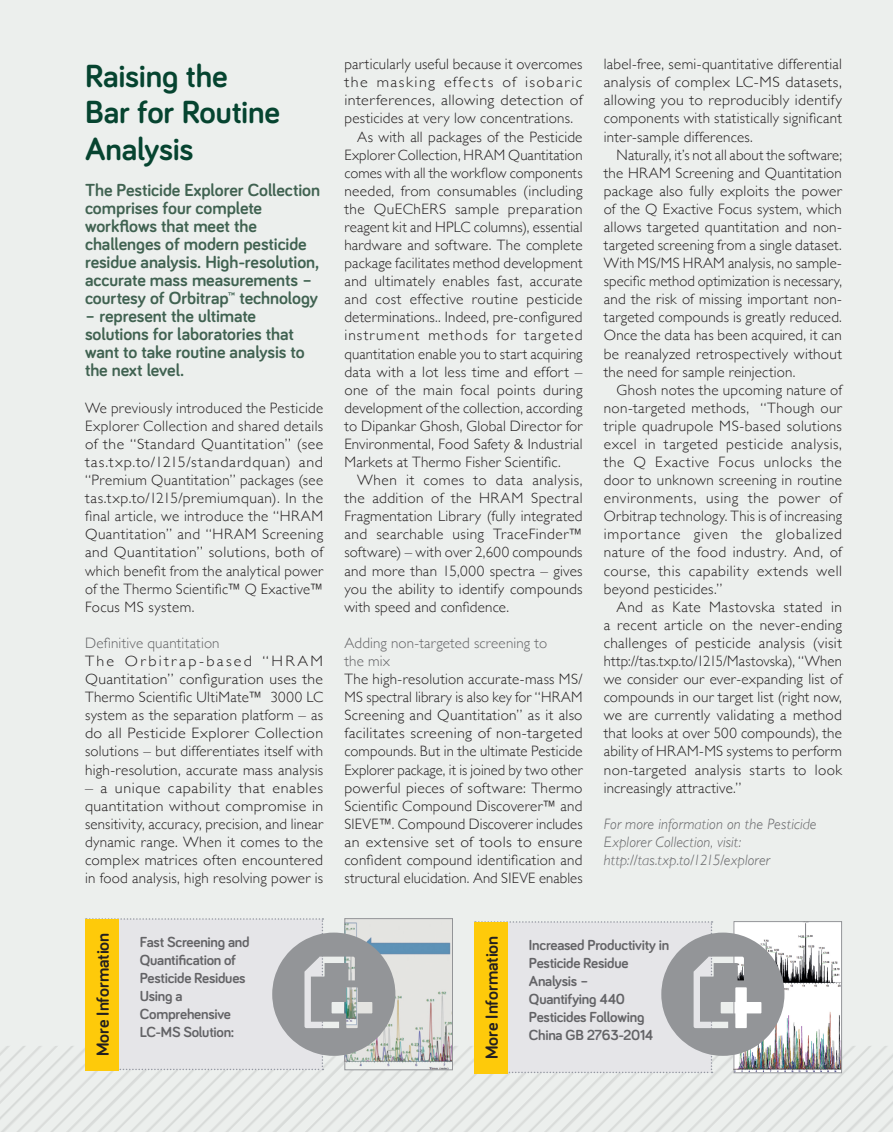
<style>
.page{position:relative;width:893px;height:1132px;background:#fff}
.page>*{position:absolute;margin:0;border:0;box-sizing:border-box;transform-origin:0 0}
.t1{font:700 33px/36.2px "Bariol";letter-spacing:-.005em;color:#064430}
.t2{font:700 18px/18px "Bariol";letter-spacing:-.005em;color:#406251}
.t3{font:700 18px "Bariol";color:#231f20}
.t4{font:300 15px/18px "Gill Sans";letter-spacing:.015em;color:#231f20;text-align:justify}
.t5{font:300 15px/18px "Gill Sans";letter-spacing:.015em;color:#231f20;text-align:justify;scale:1.07 1}
.t6{font:700 15px/18px "Bariol";letter-spacing:-.015em;color:#636366}
.t7{font:italic 300 15px/18.1px "Gill Sans";letter-spacing:.005em;color:#636366}
.t8{font:300 15px/18.1px "Gill Sans";letter-spacing:.01em;color:#636366}
.t9{font:300 15px "Gill Sans";letter-spacing:.075em;color:#231f20}
.t10{font:300 15px "Gill Sans";letter-spacing:.085em;color:#231f20;scale:1.07 1}
</style>
<div class="page">
<div style="left:0;top:0;width:893px;height:1045px;background:#ecefed"></div>
<img style="left:0;top:1045px;width:893px;height:86px">
<img style="left:395px;top:919px;width:56px;height:148px">
<div style="left:344px;top:917px;width:109px;height:152px;border:1px solid #939598"></div>
<svg style="left:85px;top:917px;width:310px;height:152px;background:#d3cfbc"></svg>
<img style="left:784px;top:922px;width:56px;height:148px">
<div style="left:733px;top:920px;width:109px;height:152px;border:1px solid #939598"></div>
<svg style="left:474px;top:920px;width:310px;height:152px;background:#d4cfbd"></svg>
<h1 class="t1" style="left:85px;top:57px;width:196px">Raising the<br>Bar for Routine<br>Analysis</h1>
<p class="t2" style="left:85px;top:180px;width:237px">The Pesticide Explorer Collection comprises four complete workflows that meet the challenges of modern pesticide residue analysis. High-resolution, accurate mass measurements – courtesy of Orbitrap™ technology</p>
<p class="t2" style="left:85px;top:306px;width:221px">– represent the ultimate solutions for laboratories that want to take routine analysis to the next level.</p>
<p class="t4" style="left:85px;top:398px;width:240px">We previously introduced the Pesticide Explorer Collection and shared details of the “Standard Quantitation” (see tas.txp.to/1215/standardquan) and “Premium Quantitation” packages (see tas.txp.to/1215/premiumquan). In the final article, we introduce the “HRAM Quantitation” and “HRAM Screening and Quantitation” solutions, both of which benefit from the analytical power of the Thermo Scientific™ Q Exactive™ Focus MS system.</p>
<p class="t8" style="left:85px;top:633px;width:136px">Definitive quantitation</p>
<p class="t5" style="left:85px;top:651px;width:224px">The Orbitrap-based “HRAM Quantitation” configuration uses the Thermo Scientific UltiMate™ 3000 LC system as the separation platform – as do all Pesticide Explorer Collection solutions – but differentiates itself with high-resolution, accurate mass analysis</p>
<p class="t5" style="left:85px;top:777px;width:224px">– a unique capability that enables quantitation without compromise in sensitivity, accuracy, precision, and linear dynamic range. When it comes to the complex matrices often encountered in food analysis, high resolving power is</p>
<p class="t4" style="left:344px;top:54px;width:240px">particularly useful because it overcomes</p>
<p class="t10" style="left:344px;top:70px;width:224px">the masking effects of isobaric</p>
<p class="t5" style="left:344px;top:91px;width:224px">interferences, allowing detection of</p>
<p class="t4" style="left:344px;top:109px;width:230px">pesticides at very low concentrations.</p>
<p class="t4" style="left:357px;top:127px;width:227px">As with all packages of the Pesticide</p>
<p class="t4" style="left:344px;top:145px;width:240px">Explorer Collection, HRAM Quantitation</p>
<p class="t4" style="left:344px;top:163px;width:240px">comes with all the workflow components</p>
<p class="t4" style="left:344px;top:181px;width:240px">needed, from consumables (including</p>
<p class="t4" style="left:344px;top:199px;width:240px">the QuEChERS sample preparation</p>
<p class="t4" style="left:344px;top:217px;width:240px">reagent kit and HPLC columns), essential</p>
<p class="t4" style="left:344px;top:235px;width:240px">hardware and software. The complete</p>
<p class="t4" style="left:344px;top:253px;width:240px">package facilitates method development</p>
<p class="t4" style="left:344px;top:271px;width:240px">and ultimately enables fast, accurate</p>
<p class="t4" style="left:344px;top:289px;width:240px">and cost effective routine pesticide</p>
<p class="t4" style="left:344px;top:307px;width:240px">determinations.. Indeed, pre-configured</p>
<p class="t9" style="left:344px;top:323px;width:240px">instrument methods for targeted</p>
<p class="t4" style="left:344px;top:344px;width:240px">quantitation enable you to start acquiring</p>
<p class="t4" style="left:344px;top:362px;width:240px">data with a lot less time and effort –</p>
<p class="t4" style="left:344px;top:380px;width:240px">one of the main focal points during</p>
<p class="t4" style="left:344px;top:398px;width:240px">development of the collection, according</p>
<p class="t4" style="left:344px;top:416px;width:240px">to Dipankar Ghosh, Global Director for</p>
<p class="t4" style="left:344px;top:434px;width:240px">Environmental, Food Safety &amp; Industrial</p>
<p class="t4" style="left:344px;top:452px;width:218px">Markets at Thermo Fisher Scientific.</p>
<p class="t4" style="left:357px;top:470px;width:227px">When it comes to data analysis,</p>
<p class="t4" style="left:344px;top:488px;width:240px">the addition of the HRAM Spectral</p>
<p class="t4" style="left:344px;top:506px;width:240px">Fragmentation Library (fully integrated</p>
<p class="t4" style="left:344px;top:524px;width:240px">and searchable using TraceFinder™</p>
<p class="t4" style="left:344px;top:542px;width:240px">software) – with over 2,600 compounds</p>
<p class="t4" style="left:344px;top:560px;width:240px">and more than 15,000 spectra – gives</p>
<p class="t4" style="left:344px;top:579px;width:240px">you the ability to identify compounds</p>
<p class="t4" style="left:344px;top:597px;width:166px">with speed and confidence.</p>
<p class="t8" style="left:344px;top:633px;width:204px">Adding non-targeted screening to the mix</p>
<p class="t4" style="left:344px;top:669px;width:240px">The high-resolution accurate-mass MS/ MS spectral library is also key for “HRAM Screening and Quantitation” as it also facilitates screening of non-targeted compounds. But in the ultimate Pesticide Explorer package, it is joined by two other powerful pieces of software: Thermo Scientific Compound Discoverer™ and SIEVE™. Compound Discoverer includes an extensive set of tools to ensure confident compound identification and structural elucidation. And SIEVE enables</p>
<p class="t4" style="left:604px;top:54px;width:240px">label-free, semi-quantitative differential analysis of complex LC-MS datasets, allowing you to reproducibly identify components with statistically significant inter-sample differences.</p>
<p class="t4" style="left:604px;top:145px;width:240px;text-indent:13px">Naturally, it’s not all about the software; the HRAM Screening and Quantitation package also fully exploits the power of the Q Exactive Focus system, which allows targeted quantitation and non&shy;targeted screening from a single dataset.<br>With MS/MS HRAM analysis, no sample&shy;specific method optimization is necessary, and the risk of missing important non&shy;targeted compounds is greatly reduced.<br>Once the data has been acquired, it can be reanalyzed retrospectively without the need for sample reinjection.</p>
<p class="t4" style="left:604px;top:380px;width:240px;text-indent:13px">Ghosh notes the upcoming nature of non-targeted methods, “Though our triple quadrupole MS-based solutions excel in targeted pesticide analysis, the Q Exactive Focus unlocks the door to unknown screening in routine environments, using the power of Orbitrap technology. This is of increasing importance given the globalized nature of the food industry. And, of course, this capability extends well beyond pesticides.”</p>
<p class="t4" style="left:604px;top:597px;width:240px;text-indent:13px">And as Kate Mastovska stated in a recent article on the never-ending challenges of pesticide analysis (visit http://tas.txp.to/1215/Mastovska), “When we consider our ever-expanding list of compounds in our target list (right now, we are currently validating a method that looks at over 500 compounds), the ability of HRAM-MS systems to perform non-targeted analysis starts to look increasingly attractive.”</p>
<p class="t7" style="left:604px;top:814px;width:214px">For more information on the Pesticide<br>Explorer Collection, visit: http://tas.txp.to/1215/explorer</p>
<p class="t3" style="left:91px;top:1055px;width:125px;rotate:-90deg">More Information</p>
<p class="t6" style="left:529px;top:935px;width:142px">Increased Productivity in<br>Pesticide Residue<br>Analysis –<br>Quantifying 440<br>Pesticides Following<br>China GB 2763-2014</p>
<p class="t6" style="left:140px;top:932px;width:111px">Fast Screening and<br>Quantification of<br>Pesticide Residues<br>Using a<br>Comprehensive<br>LC-MS Solution:</p>
<p class="t3" style="left:480px;top:1058px;width:125px;rotate:-90deg">More Information</p>
</div>
